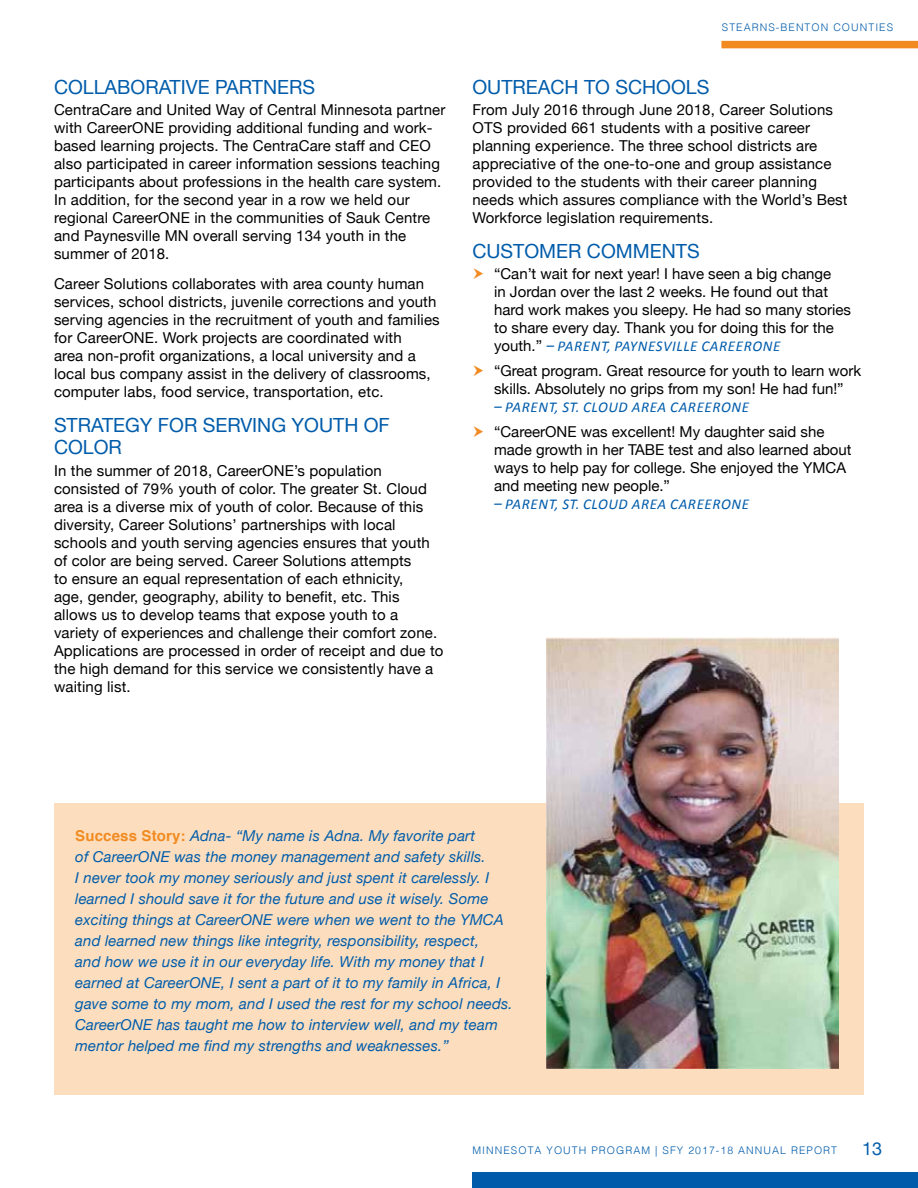
<style>
.page{position:relative;width:918px;height:1188px;background:#fff}
.page>*{position:absolute;margin:0;border:0;box-sizing:border-box;transform-origin:0 0}
.t1{font:19.5px/22.5px "Helvetica Neue";color:#005cab}
.t2{font:18px "Helvetica Neue";color:#005cab}
.t3{font:15px/18px "Helvetica Neue";letter-spacing:.01em;color:#000}
.t4{font:italic 15px/21px "Helvetica Neue";letter-spacing:.01em;color:#005cab}
.t5{font:italic 15px "Calibri";letter-spacing:.04em;color:#005cab}
.t6{font:300 10.5px "Helvetica";letter-spacing:.1em;color:#005cab}
.s1{font-family:"Helvetica Neue";font-style:normal;color:#000}
.s2{font-family:"Helvetica";font-weight:700;font-style:normal;color:#f18b21}
</style>
<div class="page">
<div style="left:472px;top:1173px;width:446px;height:15px;background:#005cab"></div>
<div style="left:721px;top:41px;width:197px;height:7px;background:#f18b21"></div>
<div style="left:54px;top:803px;width:810px;height:292px;background:#fcdebe"></div>
<img style="left:546px;top:637px;width:292px;height:432px">
<h1 class="t1" style="left:54px;top:77px;width:263px">COLLABORATIVE PARTNERS</h1>
<p class="t3" style="left:54px;top:102px;width:393px">CentraCare and United Way of Central Minnesota partner with CareerONE providing additional funding and work&shy;based learning projects. The CentraCare staff and CEO also participated in career information sessions teaching participants about professions in the health care system.<br>In addition, for the second year in a row we held our regional CareerONE in the communities of Sauk Centre and Paynesville MN overall serving 134 youth in the summer of 2018.</p>
<p class="t3" style="left:54px;top:276px;width:387px">Career Solutions collaborates with area county human services, school districts, juvenile corrections and youth serving agencies in the recruitment of youth and families for CareerONE. Work projects are coordinated with<br>area non-profit organizations, a local university and a local bus company assist in the delivery of classrooms, computer labs, food service, transportation, etc.</p>
<h1 class="t1" style="left:54px;top:415px;width:337px">STRATEGY FOR SERVING YOUTH OF<br>COLOR</h1>
<p class="t3" style="left:54px;top:462px;width:391px">In the summer of 2018, CareerONE’s population consisted of 79% youth of color. The greater St. Cloud area is a diverse mix of youth of color. Because of this diversity, Career Solutions’ partnerships with local schools and youth serving agencies ensures that youth of color are being served. Career Solutions attempts<br>to ensure an equal representation of each ethnicity,<br>age, gender, geography, ability to benefit, etc. This allows us to develop teams that expose youth to a variety of experiences and challenge their comfort zone.<br>Applications are processed in order of receipt and due to the high demand for this service we consistently have a waiting list.</p>
<p class="t6" style="left:722px;top:19px;width:173px">STEARNS-BENTON COUNTIES</p>
<h1 class="t1" style="left:472px;top:77px;width:238px">OUTREACH TO SCHOOLS</h1>
<p class="t3" style="left:472px;top:102px;width:377px">From July 2016 through June 2018, Career Solutions OTS provided 661 students with a positive career planning experience. The three school districts are appreciative of the one-to-one and group assistance provided to the students with their career planning needs which assures compliance with the World’s Best Workforce legislation requirements.</p>
<h1 class="t1" style="left:472px;top:241px;width:229px">CUSTOMER COMMENTS</h1>
<p class="t3" style="left:494px;top:266px;width:359px">“Can’t wait for next year! I have seen a big change<br>in Jordan over the last 2 weeks. He found out that hard work makes you sleepy. He had so many stories to share every day. Thank you for doing this for the</p>
<p class="t5" style="left:494px;top:337px;width:288px"><span class="s1">youth.”</span> – PARENT, PAYNESVILLE CAREERONE</p>
<p class="t3" style="left:494px;top:362px;width:369px">“Great program. Great resource for youth to learn work skills. Absolutely no grips from my son! He had fun!”</p>
<p class="t5" style="left:494px;top:398px;width:256px">– PARENT, ST. CLOUD AREA CAREERONE</p>
<p class="t3" style="left:494px;top:423px;width:359px">“CareerONE was excellent! My daughter said she made growth in her TABE test and also learned about ways to help pay for college. She enjoyed the YMCA and meeting new people.”</p>
<p class="t5" style="left:494px;top:494px;width:256px">– PARENT, ST. CLOUD AREA CAREERONE</p>
<p class="t4" style="left:75px;top:826px;width:439px"><span class="s2">Success Story:</span> Adna- “My name is Adna. My favorite part<br>of CareerONE was the money management and safety skills.<br>I never took my money seriously and just spent it carelessly. I learned I should save it for the future and use it wisely. Some exciting things at CareerONE were when we went to the YMCA and learned new things like integrity, responsibility, respect,<br>and how we use it in our everyday life. With my money that I earned at CareerONE, I sent a part of it to my family in Africa, I gave some to my mom, and I used the rest for my school needs.<br>CareerONE has taught me how to interview well, and my team mentor helped me find my strengths and weaknesses.”</p>
<p class="t6" style="left:472px;top:1142px;width:366px">MINNESOTA YOUTH PROGRAM | SFY 2017-18 ANNUAL REPORT</p>
<p class="t2" style="left:862px;top:1136px;width:22px">13</p>
</div>
